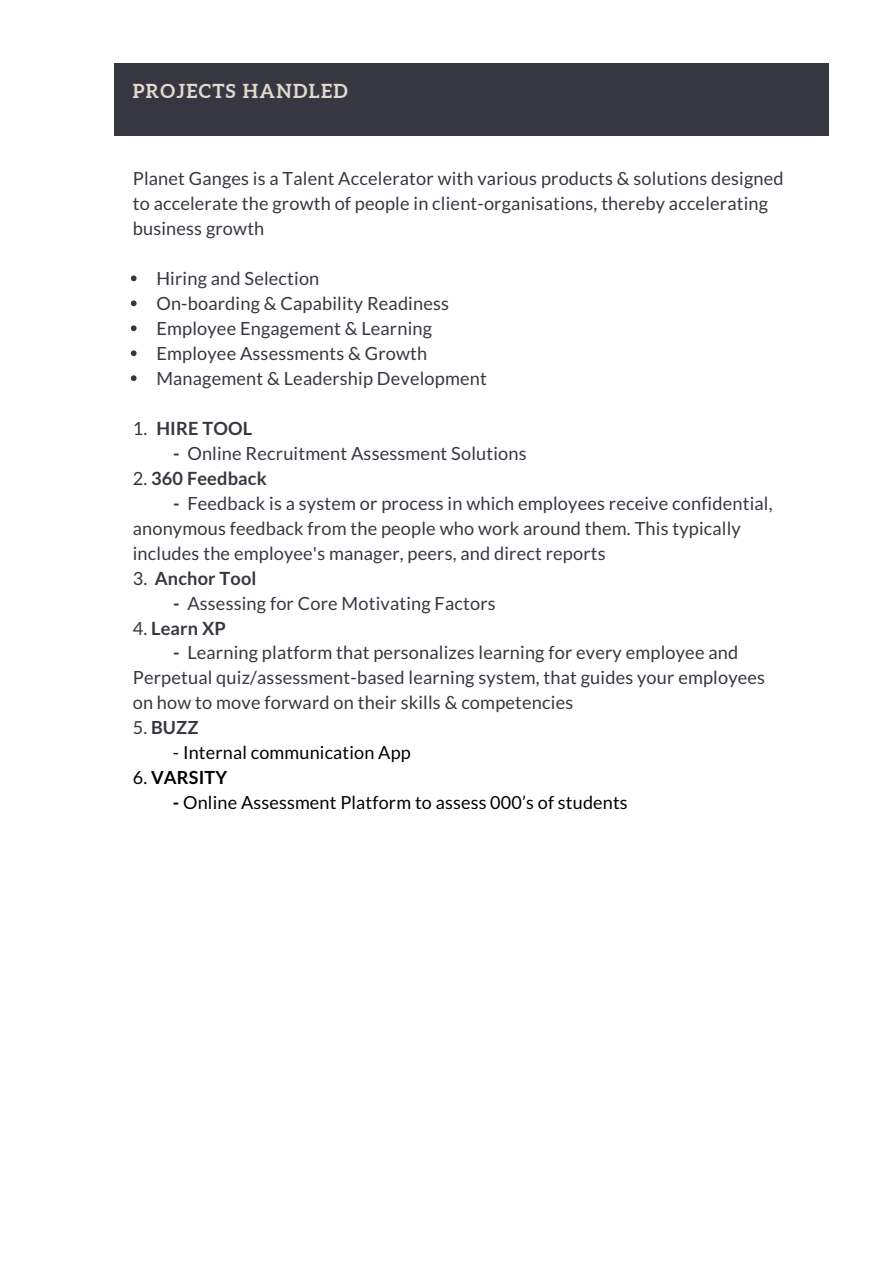
<style>
.page{position:relative;width:894px;height:1264px;background:#fff}
.page>*{position:absolute;margin:0;border:0;box-sizing:border-box;transform-origin:0 0}
.t1{font:700 19.2px "Aleo";letter-spacing:.07em;color:#e1d8cf}
.t2{font:18.15px/24.9px "Lato";letter-spacing:.01em;color:#373741}
.t3{font:700 18.15px "Lato";letter-spacing:.01em;color:#373741}
.t4{font:18px "Lato";letter-spacing:.01em;color:#000}
.t5{font:700 18px "Lato";letter-spacing:.01em;color:#000}
.t6{font:700 18px "Lato";color:#373741}
.s1{font-weight:700}
.s2{font-weight:400}
</style>
<div class="page">
<div style="left:114px;top:63px;width:714px;height:72px;background:#373741"></div>
<svg style="left:131px;top:275px;width:5px;height:6px"></svg>
<svg style="left:131px;top:300px;width:5px;height:6px"></svg>
<svg style="left:131px;top:325px;width:5px;height:6px"></svg>
<svg style="left:131px;top:350px;width:5px;height:6px"></svg>
<svg style="left:131px;top:375px;width:5px;height:6px"></svg>
<p class="t1" style="left:133px;top:80px;width:216px">PROJECTS HANDLED</p>
<p class="t2" style="left:133px;top:166px;width:652px">Planet Ganges is a Talent Accelerator with various products &amp; solutions designed to accelerate the growth of people in client-organisations, thereby accelerating business growth</p>
<p class="t2" style="left:156px;top:265px;width:332px">Hiring and Selection<br>On-boarding &amp; Capability Readiness<br>Employee Engagement &amp; Learning<br>Employee Assessments &amp; Growth<br>Management &amp; Leadership Development</p>
<p class="t3" style="left:156px;top:417px;width:97px">HIRE TOOL</p>
<p class="t2" style="left:173px;top:440px;width:355px"><span class="s1">-</span> Online Recruitment Assessment Solutions</p>
<p class="t3" style="left:133px;top:467px;width:135px"><span class="s2">2.</span> 360 Feedback</p>
<p class="t2" style="left:133px;top:490px;width:641px;text-indent:41px"><span class="s1">-</span> Feedback is a system or process in which employees receive confidential, anonymous feedback from the people who work around them. This typically includes the employee's manager, peers, and direct reports</p>
<p class="t3" style="left:133px;top:566px;width:125px"><span class="s2">3.</span> Anchor Tool</p>
<p class="t2" style="left:173px;top:590px;width:324px"><span class="s1">-</span> Assessing for Core Motivating Factors</p>
<p class="t3" style="left:133px;top:616px;width:95px"><span class="s2">4.</span> Learn XP</p>
<p class="t2" style="left:133px;top:640px;width:633px;text-indent:41px"><span class="s1">-</span> Learning platform that personalizes learning for every employee and<br>Perpetual quiz/assessment-based learning system, that guides your employees on how to move forward on their skills &amp; competencies</p>
<p class="t6" style="left:133px;top:716px;width:67px"><span class="s2">5.</span> BUZZ</p>
<p class="t4" style="left:173px;top:741px;width:239px">- Internal communication App</p>
<p class="t5" style="left:133px;top:766px;width:96px"><span class="s2">6.</span> VARSITY</p>
<p class="t4" style="left:173px;top:791px;width:456px"><span class="s1">-</span> Online Assessment Platform to assess 000’s of students</p>
<p class="t2" style="left:133px;top:415px;width:16px">1.</p>
</div>
